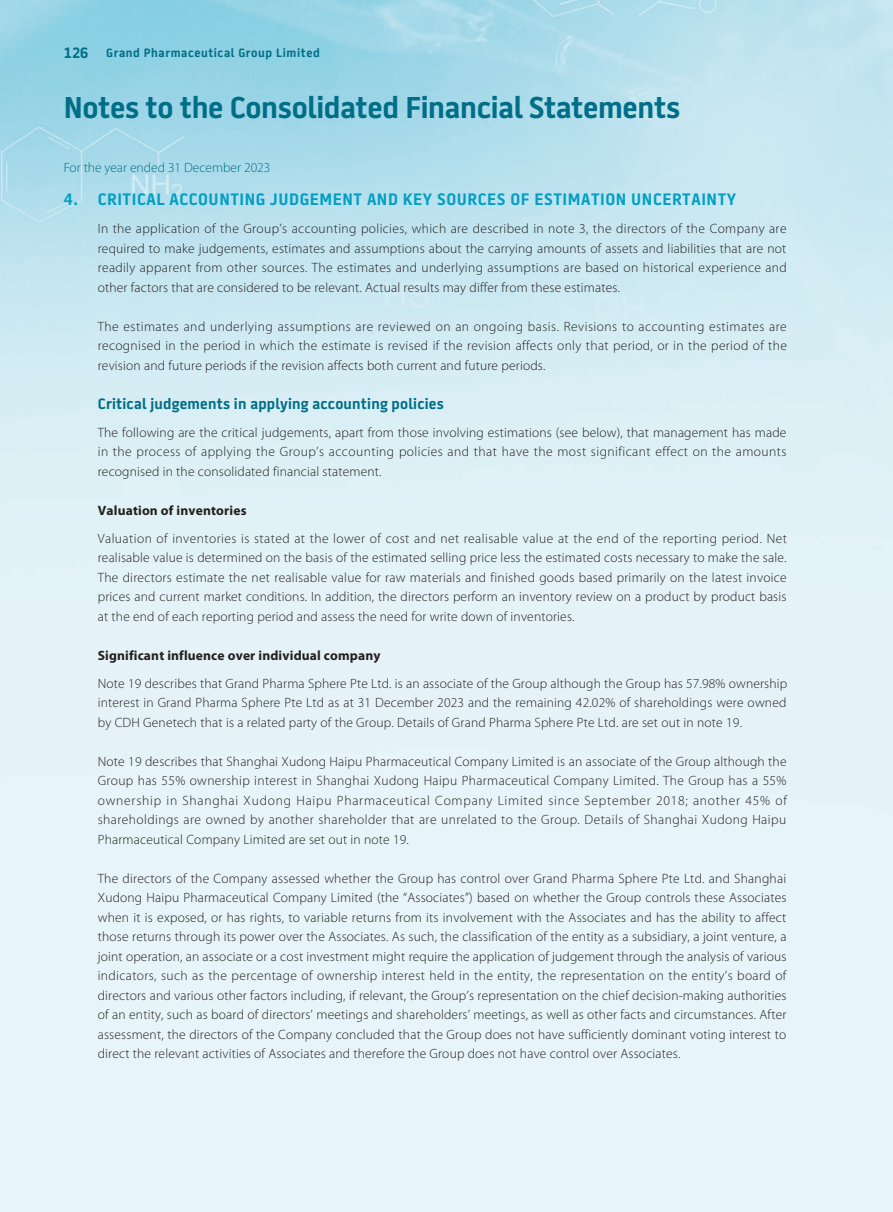
<style>
.page{position:relative;width:893px;height:1212px;background:#fff}
.page>*{position:absolute;margin:0;border:0;box-sizing:border-box;transform-origin:0 0}
.t1{font:700 30px "Battersea";letter-spacing:-.01em;color:#006e86}
._01_H1{font:700 16.5px "Battersea";letter-spacing:.035em;color:#009fc3}
._02_H2{font:700 15px "Battersea";letter-spacing:.015em;color:#006e86}
._00_txt{font:300 13.5px/19.5px "Myriad Pro";letter-spacing:.015em;color:#231f20;text-align:justify}
._03_H3{font:700 13.5px "Myriad Pro";letter-spacing:.01em;color:#231f20}
.t2{font:300 13.5px "Myriad Pro";color:#006e86}
.t3{font:700 12px "Battersea";letter-spacing:.05em;color:#006e86}
.s1{font-size:15px}
</style>
<div class="page">
<p class="t3" style="left:64px;top:45px;width:257px"><span class="s1">126</span> Grand Pharmaceutical Group Limited</p>
<h1 class="t1" style="left:64px;top:89px;width:618px">Notes to the Consolidated Financial Statements</h1>
<p class="t2" style="left:64px;top:160px;width:208px">For the year ended 31 December 2023</p>
<p class="_01_H1" style="left:64px;top:189px;width:674px">4. CRITICAL ACCOUNTING JUDGEMENT AND KEY SOURCES OF ESTIMATION UNCERTAINTY</p>
<p class="_00_txt" style="left:98px;top:219px;width:690px">In the application of the Group’s accounting policies, which are described in note 3, the directors of the Company are required to make judgements, estimates and assumptions about the carrying amounts of assets and liabilities that are not readily apparent from other sources. The estimates and underlying assumptions are based on historical experience and other factors that are considered to be relevant. Actual results may differ from these estimates.</p>
<p class="_00_txt" style="left:98px;top:316px;width:691px">The estimates and underlying assumptions are reviewed on an ongoing basis. Revisions to accounting estimates are recognised in the period in which the estimate is revised if the revision affects only that period, or in the period of the revision and future periods if the revision affects both current and future periods.</p>
<p class="_02_H2" style="left:98px;top:394px;width:348px">Critical judgements in applying accounting policies</p>
<p class="_00_txt" style="left:98px;top:422px;width:690px">The following are the critical judgements, apart from those involving estimations (see below), that management has made in the process of applying the Group’s accounting policies and that have the most significant effect on the amounts recognised in the consolidated financial statement.</p>
<p class="_03_H3" style="left:98px;top:501px;width:150px">Valuation of inventories</p>
<p class="_00_txt" style="left:98px;top:528px;width:691px">Valuation of inventories is stated at the lower of cost and net realisable value at the end of the reporting period. Net realisable value is determined on the basis of the estimated selling price less the estimated costs necessary to make the sale.<br>The directors estimate the net realisable value for raw materials and finished goods based primarily on the latest invoice prices and current market conditions. In addition, the directors perform an inventory review on a product by product basis at the end of each reporting period and assess the need for write down of inventories.</p>
<p class="_03_H3" style="left:98px;top:646px;width:284px">Significant influence over individual company</p>
<p class="_00_txt" style="left:98px;top:673px;width:691px">Note 19 describes that Grand Pharma Sphere Pte Ltd. is an associate of the Group although the Group has 57.98% ownership interest in Grand Pharma Sphere Pte Ltd as at 31 December 2023 and the remaining 42.02% of shareholdings were owned by CDH Genetech that is a related party of the Group. Details of Grand Pharma Sphere Pte Ltd. are set out in note 19.</p>
<p class="_00_txt" style="left:98px;top:751px;width:691px">Note 19 describes that Shanghai Xudong Haipu Pharmaceutical Company Limited is an associate of the Group although the Group has 55% ownership interest in Shanghai Xudong Haipu Pharmaceutical Company Limited. The Group has a 55% ownership in Shanghai Xudong Haipu Pharmaceutical Company Limited since September 2018; another 45% of shareholdings are owned by another shareholder that are unrelated to the Group. Details of Shanghai Xudong Haipu Pharmaceutical Company Limited are set out in note 19.</p>
<p class="_00_txt" style="left:98px;top:868px;width:690px">The directors of the Company assessed whether the Group has control over Grand Pharma Sphere Pte Ltd. and Shanghai Xudong Haipu Pharmaceutical Company Limited (the “Associates”) based on whether the Group controls these Associates when it is exposed, or has rights, to variable returns from its involvement with the Associates and has the ability to affect those returns through its power over the Associates. As such, the classification of the entity as a subsidiary, a joint venture, a joint operation, an associate or a cost investment might require the application of judgement through the analysis of various indicators, such as the percentage of ownership interest held in the entity, the representation on the entity’s board of directors and various other factors including, if relevant, the Group’s representation on the chief decision-making authorities of an entity, such as board of directors’ meetings and shareholders’ meetings, as well as other facts and circumstances. After assessment, the directors of the Company concluded that the Group does not have sufficiently dominant voting interest to direct the relevant activities of Associates and therefore the Group does not have control over Associates.</p>
</div>
